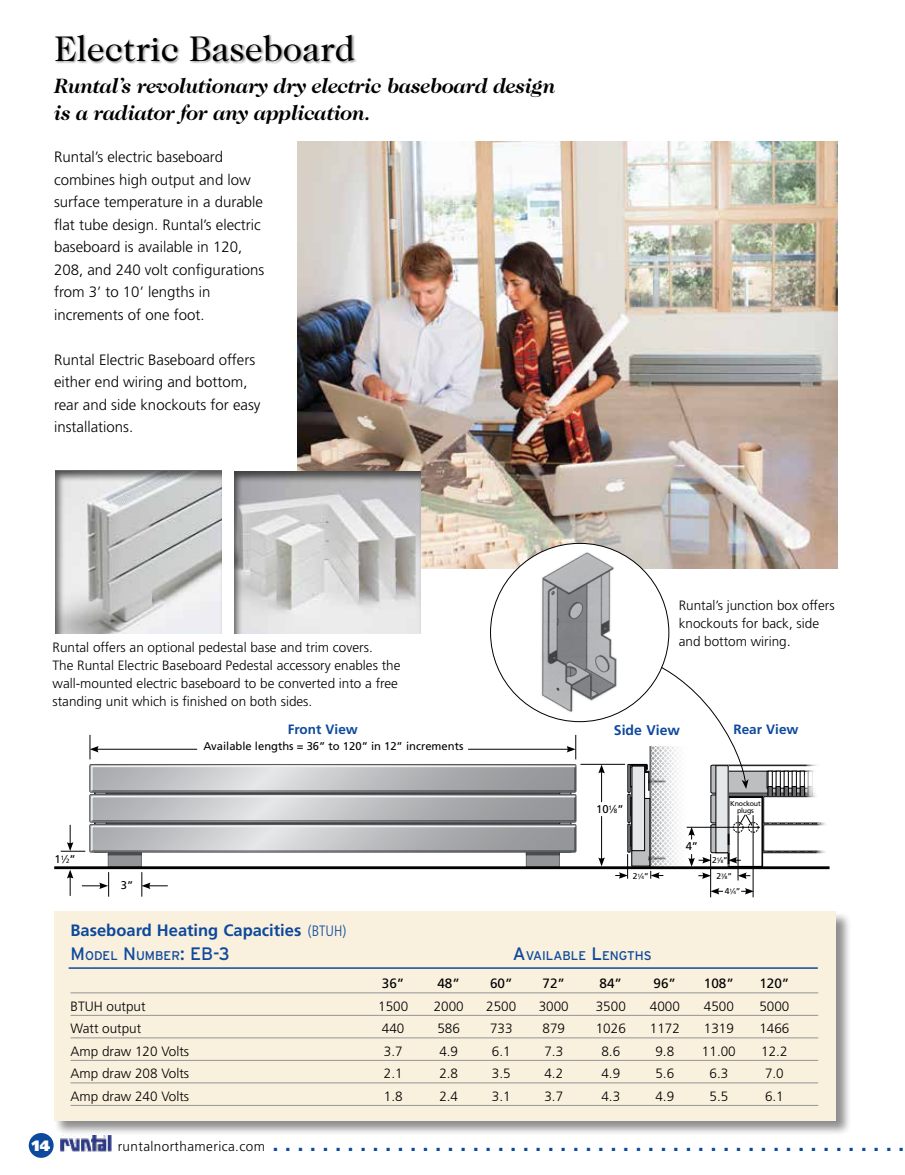
<style>
.page{position:relative;width:905px;height:1175px;background:#fff}
.page>*{position:absolute;margin:0;border:0;box-sizing:border-box;transform-origin:0 0}
.t1{font:36px "Caslon Two Twenty Four";color:#000}
.t2{font:700 22.5px "Frutiger";color:#0d499c}
.t3{font:italic 700 21px/27px "Caslon Two Twenty Four";letter-spacing:-.02em;color:#000}
.t4{font:18px "Interstate";color:#0d499c}
.t5{font:700 16.5px "Frutiger";color:#0d499c}
.t6{font:300 15px/22.5px "Frutiger";color:#000}
.t7{font:900 15px "Frutiger";color:#fff}
.t8{font:700 14.1px "Frutiger";color:#0d499c}
.t9{font:300 13.5px/18px "Frutiger";color:#000}
.t10{font:13.5px "Frutiger";color:#000}
.t11{font:700 13.5px "Frutiger";color:#0d499c}
.t12{font:12.6px "Interstate";color:#0d499c}
.t13{font:11.25px "Frutiger";color:#000}
.t14{font:8.4px "Frutiger";color:#000}
.t15{font:7.05px/7.1px "Frutiger";letter-spacing:-.02em;color:#000;text-align:center}
.s1{font-size:15px}
.s2{font-size:6.15px}
.s3{font-size:4.65px}
.s4{font-weight:300;font-stretch:condensed;font-size:15px}
.s5{font-size:18px}
.s6{font-size:12.6px}
.s7{font-weight:300;font-size:13.5px;color:#000}
</style>
<div class="page">
<div style="left:29px;top:1133px;width:25px;height:24px;background:#0d499c;border-radius:50%"></div>
<img style="left:61px;top:1136px;width:50px;height:15px">
<div style="left:55px;top:468px;width:168px;height:167px;background:#000;opacity:.6"></div>
<div style="left:108px;top:852px;width:33px;height:14px;background:#939598"></div>
<div style="left:108px;top:851px;width:34px;height:16px;border:1px solid #6d6e71"></div>
<div style="left:526px;top:852px;width:33px;height:14px;background:#939598"></div>
<div style="left:526px;top:851px;width:34px;height:16px;border:1px solid #6d6e71"></div>
<hr style="left:108px;top:852px;width:34px;height:3px;background:#808285">
<hr style="left:525px;top:852px;width:35px;height:3px;background:#808285">
<hr style="left:54px;top:866px;width:775px;height:3px;background:#000">
<hr style="left:710px;top:854px;width:1px;height:43px;background:#000">
<hr style="left:752px;top:815px;width:1px;height:82px;background:#000">
<hr style="left:737px;top:815px;width:1px;height:65px;background:#000">
<hr style="left:580px;top:764px;width:45px;height:1px;background:#000">
<svg style="left:82px;top:872px;width:27px;height:24px"></svg>
<hr style="left:601px;top:816px;width:1px;height:44px;background:#000">
<svg style="left:598px;top:857px;width:7px;height:9px"></svg>
<svg style="left:141px;top:872px;width:27px;height:24px"></svg>
<svg style="left:61px;top:735px;width:515px;height:117px"></svg>
<svg style="left:67px;top:869px;width:6px;height:27px"></svg>
<hr style="left:601px;top:771px;width:1px;height:31px;background:#000">
<svg style="left:598px;top:764px;width:7px;height:9px"></svg>
<svg style="left:710px;top:888px;width:13px;height:6px"></svg>
<svg style="left:741px;top:888px;width:12px;height:6px"></svg>
<div style="left:55px;top:34px;width:303px;height:31px;background:#000;opacity:.4"></div>
<div style="left:53px;top:910px;width:798px;height:226px;background:#000;opacity:.75"></div>
<div style="left:54px;top:911px;width:781px;height:209px;background:#faf0de"></div>
<hr style="left:70px;top:992px;width:748px;height:1px;background:#939598">
<hr style="left:70px;top:1015px;width:748px;height:1px;background:#939598">
<hr style="left:70px;top:1037px;width:748px;height:1px;background:#939598">
<hr style="left:70px;top:1060px;width:748px;height:1px;background:#939598">
<hr style="left:70px;top:1082px;width:748px;height:1px;background:#939598">
<hr style="left:70px;top:1105px;width:748px;height:1px;background:#939598">
<hr style="left:69px;top:967px;width:748px;height:1px;background:#0d499c">
<img style="left:297px;top:141px;width:540px;height:427px">
<div style="left:490px;top:543px;width:178px;height:178px;background:#fff;border-radius:50%"></div>
<img style="left:534px;top:545px;width:96px;height:169px">
<svg style="left:615px;top:666px;width:215px;height:213px"></svg>
<div style="left:234px;top:470px;width:189px;height:165px;background:#000;opacity:.6"></div>
<h1 class="t1" style="left:54px;top:27px;width:302px">Electric Baseboard</h1>
<h3 class="t3" style="left:53px;top:72px;width:503px">Runtal’s revolutionary dry electric baseboard design is a radiator for any application.</h3>
<p class="t6" style="left:54px;top:146px;width:212px">Runtal’s electric baseboard combines high output and low surface temperature in a durable flat tube design. Runtal’s electric baseboard is available in 120,<br>208, and 240 volt configurations from 3’ to 10’ lengths in increments of one foot.</p>
<p class="t6" style="left:54px;top:348px;width:208px">Runtal Electric Baseboard offers either end wiring and bottom, rear and side knockouts for easy installations.</p>
<p class="t9" style="left:52px;top:638px;width:349px">Runtal offers an optional pedestal base and trim covers.<br>The Runtal Electric Baseboard Pedestal accessory enables the wall-mounted electric baseboard to be converted into a free standing unit which is finished on both sides.</p>
<p class="t9" style="left:678px;top:596px;width:157px">Runtal’s junction box offers knockouts for back, side and bottom wiring<span class="s1">.</span></p>
<p class="t11" style="left:288px;top:721px;width:72px">Front View</p>
<p class="t8" style="left:614px;top:721px;width:68px">Side View</p>
<p class="t11" style="left:733px;top:721px;width:67px">Rear View</p>
<p class="t13" style="left:55px;top:853px;width:23px">1<sup>1</sup>⁄<span class="s2">2</span>”</p>
<p class="t13" style="left:121px;top:878px;width:14px">3”</p>
<p class="t13" style="left:203px;top:739px;width:261px">Available lengths = 36” to 120” in 12” increments</p>
<p class="t13" style="left:596px;top:803px;width:29px">10<sup>1</sup>⁄<span class="s2">8</span>”</p>
<p class="t15" style="left:730px;top:799px;width:32px">Knockout plugs</p>
<p class="t13" style="left:685px;top:840px;width:14px">4”</p>
<p class="t14" style="left:712px;top:855px;width:17px">2<sup>1</sup>⁄<span class="s3">8</span>”</p>
<p class="t14" style="left:633px;top:871px;width:17px">2<sup>1</sup>⁄<span class="s3">4</span>”</p>
<p class="t14" style="left:716px;top:871px;width:17px">2<sup>7</sup>⁄<span class="s3">8</span>”</p>
<p class="t14" style="left:724px;top:886px;width:17px">4<sup>1</sup>⁄<span class="s3">4</span>”</p>
<p class="t5" style="left:70px;top:920px;width:277px">Baseboard Heating Capacities <span class="s4">(BTUH)</span></p>
<p class="t12" style="left:70px;top:948px;width:76px"><span class="s5">M</span>ODEL <span class="s5">N</span> UMB</p>
<h3 class="t4" style="left:164px;top:943px;width:68px"><span class="s6">ER</span>: EB-3</h3>
<p class="t12" style="left:513px;top:948px;width:131px"><span class="s5">A</span>VAILABLE <span class="s5">L</span>ENGTHS</p>
<p class="t10" style="left:382px;top:975px;width:24px">36”</p>
<p class="t10" style="left:437px;top:975px;width:24px">48”</p>
<p class="t10" style="left:490px;top:975px;width:24px">60”</p>
<p class="t10" style="left:542px;top:975px;width:24px">72”</p>
<p class="t10" style="left:599px;top:975px;width:24px">84”</p>
<p class="t10" style="left:653px;top:975px;width:24px">96”</p>
<p class="t10" style="left:703px;top:975px;width:32px">108”</p>
<p class="t10" style="left:759px;top:975px;width:32px">120”</p>
<p class="t9" style="left:70px;top:997px;width:77px">BTUH output</p>
<p class="t9" style="left:378px;top:997px;width:32px">1500</p>
<p class="t9" style="left:433px;top:997px;width:32px">2000</p>
<p class="t9" style="left:486px;top:997px;width:32px">2500</p>
<p class="t9" style="left:538px;top:997px;width:32px">3000</p>
<p class="t9" style="left:595px;top:997px;width:32px">3500</p>
<p class="t9" style="left:649px;top:997px;width:32px">4000</p>
<p class="t9" style="left:703px;top:997px;width:32px">4500</p>
<p class="t9" style="left:759px;top:997px;width:32px">5000</p>
<p class="t9" style="left:70px;top:1019px;width:72px">Watt output</p>
<p class="t9" style="left:382px;top:1019px;width:24px">440</p>
<p class="t9" style="left:437px;top:1019px;width:24px">586</p>
<p class="t9" style="left:490px;top:1019px;width:24px">733</p>
<p class="t9" style="left:542px;top:1019px;width:24px">879</p>
<p class="t9" style="left:595px;top:1019px;width:32px">1026</p>
<p class="t9" style="left:649px;top:1019px;width:32px">1172</p>
<p class="t9" style="left:703px;top:1019px;width:32px">1319</p>
<p class="t9" style="left:759px;top:1019px;width:32px">1466</p>
<p class="t9" style="left:70px;top:1042px;width:120px">Amp draw 120 Volts</p>
<p class="t9" style="left:384px;top:1042px;width:20px">3.7</p>
<p class="t9" style="left:439px;top:1042px;width:20px">4.9</p>
<p class="t9" style="left:492px;top:1042px;width:20px">6.1</p>
<p class="t9" style="left:544px;top:1042px;width:20px">7.3</p>
<p class="t9" style="left:601px;top:1042px;width:20px">8.6</p>
<p class="t9" style="left:655px;top:1042px;width:20px">9.8</p>
<p class="t9" style="left:702px;top:1042px;width:35px">11.00</p>
<p class="t9" style="left:761px;top:1042px;width:28px">12.2</p>
<p class="t9" style="left:70px;top:1064px;width:120px">Amp draw 208 Volts</p>
<p class="t9" style="left:384px;top:1064px;width:20px">2.1</p>
<p class="t9" style="left:439px;top:1064px;width:20px">2.8</p>
<p class="t9" style="left:492px;top:1064px;width:20px">3.5</p>
<p class="t9" style="left:544px;top:1064px;width:20px">4.2</p>
<p class="t9" style="left:601px;top:1064px;width:20px">4.9</p>
<p class="t9" style="left:655px;top:1064px;width:20px">5.6</p>
<p class="t9" style="left:709px;top:1064px;width:20px">6.3</p>
<p class="t9" style="left:765px;top:1064px;width:20px">7.0</p>
<p class="t9" style="left:70px;top:1087px;width:120px">Amp draw 240 Volts</p>
<p class="t9" style="left:384px;top:1087px;width:20px">1.8</p>
<p class="t9" style="left:439px;top:1087px;width:20px">2.4</p>
<p class="t9" style="left:492px;top:1087px;width:20px">3.1</p>
<p class="t9" style="left:544px;top:1087px;width:20px">3.7</p>
<p class="t9" style="left:601px;top:1087px;width:20px">4.3</p>
<p class="t9" style="left:655px;top:1087px;width:20px">4.9</p>
<p class="t9" style="left:709px;top:1087px;width:20px">5.5</p>
<p class="t9" style="left:765px;top:1087px;width:20px">6.1</p>
<p class="t7" style="left:32px;top:1136px;width:20px">14</p>
<h2 class="t2" style="left:118px;top:1129px;width:788px"><span class="s7">runtalnorthamerica.com</span> . . . . . . . . . . . . . . . . . . . . . . . . . . . . . . . . . . . . . . . . . . . . . . . . . . .</h2>
</div>
